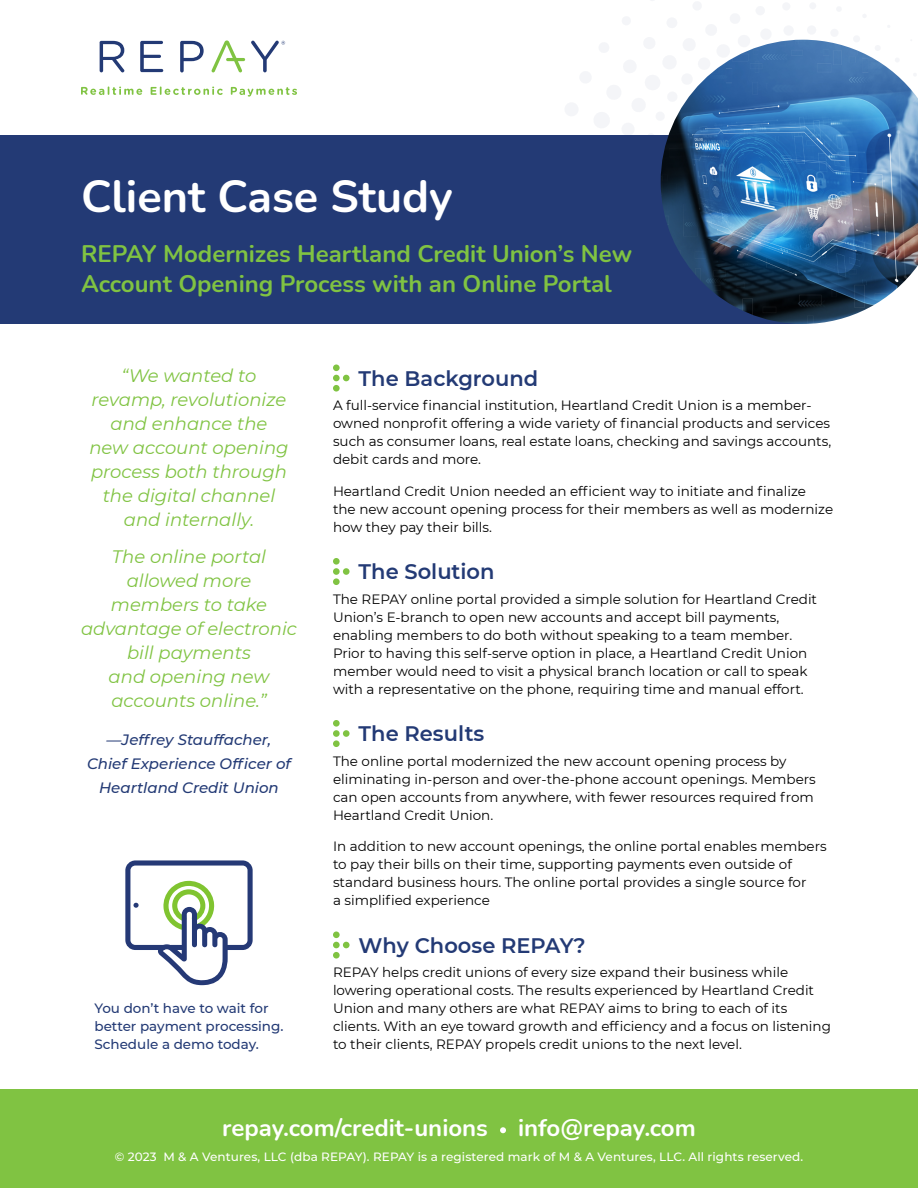
<style>
.page{position:relative;width:918px;height:1188px;background:#fff}
.page>*{position:absolute;margin:0;border:0;box-sizing:border-box;transform-origin:0 0}
.t1{font:700 45px "Nunito";color:#fff}
.subtitle{font:700 24px/30px "Nunito";color:#80c342}
.footer_url{font:700 24px "Nunito";color:#fff}
.heading_1{font:600 21px "Montserrat";color:#233a75}
.testimonial{font:italic 18px/24px "Montserrat";color:#80c342;text-align:center}
.testimonial_author{font:italic 500 15px/24px "Montserrat";color:#233a75;text-align:center}
.text{font:13.5px/18px "Montserrat";color:#000}
.icon_text{font:500 13.5px/18px "Montserrat";color:#233a75}
.footer_text{font:500 12px "Montserrat";letter-spacing:.01em;color:#fff}
</style>
<div class="page">
<div style="left:783px;top:25px;width:11px;height:11px;background:#f4f5f8;border-radius:50%"></div>
<div style="left:807px;top:25px;width:10px;height:10px;background:#f4f5f8;border-radius:50%"></div>
<svg style="left:831px;top:29px;width:7px;height:7px"></svg>
<svg style="left:854px;top:36px;width:6px;height:4px"></svg>
<div style="left:782px;top:2px;width:9px;height:9px;background:#f4f5f8;border-radius:50%"></div>
<div style="left:809px;top:2px;width:7px;height:7px;background:#f4f5f8;border-radius:50%"></div>
<svg style="left:837px;top:7px;width:4px;height:4px"></svg>
<svg style="left:565px;top:0;width:206px;height:135px"></svg>
<div style="left:0;top:135px;width:803px;height:189px;background:#233a75"></div>
<div style="left:0;top:1089px;width:918px;height:99px;background:#80c342"></div>
<img style="left:661px;top:40px;width:257px;height:284px">
<div style="left:333px;top:375px;width:7px;height:6px;background:#80c342;border-radius:50%"></div>
<div style="left:343px;top:375px;width:7px;height:6px;background:#80c342;border-radius:50%"></div>
<div style="left:333px;top:365px;width:7px;height:6px;background:#80c342;border-radius:50%"></div>
<div style="left:333px;top:385px;width:7px;height:7px;background:#80c342;border-radius:50%"></div>
<div style="left:333px;top:568px;width:7px;height:7px;background:#80c342;border-radius:50%"></div>
<div style="left:343px;top:568px;width:7px;height:7px;background:#80c342;border-radius:50%"></div>
<div style="left:333px;top:558px;width:7px;height:7px;background:#80c342;border-radius:50%"></div>
<div style="left:333px;top:578px;width:7px;height:7px;background:#80c342;border-radius:50%"></div>
<div style="left:333px;top:730px;width:7px;height:7px;background:#80c342;border-radius:50%"></div>
<div style="left:343px;top:730px;width:7px;height:7px;background:#80c342;border-radius:50%"></div>
<div style="left:333px;top:720px;width:7px;height:7px;background:#80c342;border-radius:50%"></div>
<div style="left:333px;top:740px;width:7px;height:7px;background:#80c342;border-radius:50%"></div>
<div style="left:333px;top:942px;width:7px;height:6px;background:#80c342;border-radius:50%"></div>
<div style="left:343px;top:942px;width:7px;height:6px;background:#80c342;border-radius:50%"></div>
<div style="left:333px;top:932px;width:7px;height:6px;background:#80c342;border-radius:50%"></div>
<div style="left:333px;top:952px;width:7px;height:7px;background:#80c342;border-radius:50%"></div>
<svg style="left:125px;top:860px;width:128px;height:125px"></svg>
<svg style="left:500px;top:1127px;width:6px;height:6px"></svg>
<svg style="left:81px;top:87px;width:61px;height:8px"></svg>
<svg style="left:151px;top:87px;width:72px;height:8px"></svg>
<svg style="left:231px;top:87px;width:66px;height:10px"></svg>
<svg style="left:100px;top:41px;width:24px;height:31px"></svg>
<svg style="left:140px;top:41px;width:23px;height:31px"></svg>
<svg style="left:180px;top:41px;width:24px;height:31px"></svg>
<svg style="left:212px;top:40px;width:33px;height:32px"></svg>
<svg style="left:251px;top:41px;width:34px;height:31px"></svg>
<p class="t1" style="left:81px;top:165px;width:373px">Client Case Study</p>
<p class="subtitle" style="left:81px;top:238px;width:553px">REPAY Modernizes Heartland Credit Union’s New<br>Account Opening Process with an Online Portal</p>
<p class="testimonial" style="left:89px;top:363px;width:201px">“We wanted to revamp, revolutionize and enhance the new account opening process both through the digital channel and internally.</p>
<p class="testimonial" style="left:81px;top:544px;width:218px">The online portal allowed more members to take advantage of electronic bill payments<br>and opening new accounts online.”</p>
<p class="testimonial_author" style="left:87px;top:727px;width:205px">—Jeffrey Stauffacher,<br>Chief Experience Officer of<br>Heartland Credit Union</p>
<p class="icon_text" style="left:94px;top:999px;width:190px">You don’t have to wait for better payment processing.<br>Schedule a demo today.</p>
<p class="heading_1" style="left:359px;top:363px;width:181px">The Background</p>
<p class="text" style="left:333px;top:396px;width:500px">A full-service financial institution, Heartland Credit Union is a member&shy;owned nonprofit offering a wide variety of financial products and services such as consumer loans, real estate loans, checking and savings accounts, debit cards and more.</p>
<p class="text" style="left:333px;top:482px;width:502px">Heartland Credit Union needed an efficient way to initiate and finalize<br>the new account opening process for their members as well as modernize how they pay their bills.</p>
<p class="heading_1" style="left:359px;top:557px;width:138px">The Solution</p>
<p class="text" style="left:333px;top:590px;width:486px">The REPAY online portal provided a simple solution for Heartland Credit Union’s E-branch to open new accounts and accept bill payments, enabling members to do both without speaking to a team member.<br>Prior to having this self-serve option in place, a Heartland Credit Union member would need to visit a physical branch location or call to speak with a representative on the phone, requiring time and manual effort.</p>
<p class="heading_1" style="left:359px;top:719px;width:127px">The Results</p>
<p class="text" style="left:333px;top:752px;width:484px">The online portal modernized the new account opening process by eliminating in-person and over-the-phone account openings. Members can open accounts from anywhere, with fewer resources required from Heartland Credit Union.</p>
<p class="text" style="left:333px;top:837px;width:495px">In addition to new account openings, the online portal enables members to pay their bills on their time, supporting payments even outside of standard business hours. The online portal provides a single source for<br>a simplified experience</p>
<p class="heading_1" style="left:359px;top:930px;width:229px">Why Choose REPAY?</p>
<p class="text" style="left:333px;top:963px;width:499px">REPAY helps credit unions of every size expand their business while lowering operational costs. The results experienced by Heartland Credit Union and many others are what REPAY aims to bring to each of its clients. With an eye toward growth and efficiency and a focus on listening to their clients, REPAY propels credit unions to the next level.</p>
<p class="footer_url" style="left:222px;top:1111px;width:475px">repay.com/credit-unions info@repay.com</p>
<p class="footer_text" style="left:115px;top:1148px;width:690px">© 2023 M &amp; A Ventures, LLC (dba REPAY). REPAY is a registered mark of M &amp; A Ventures, LLC. All rights reserved.</p>
</div>
